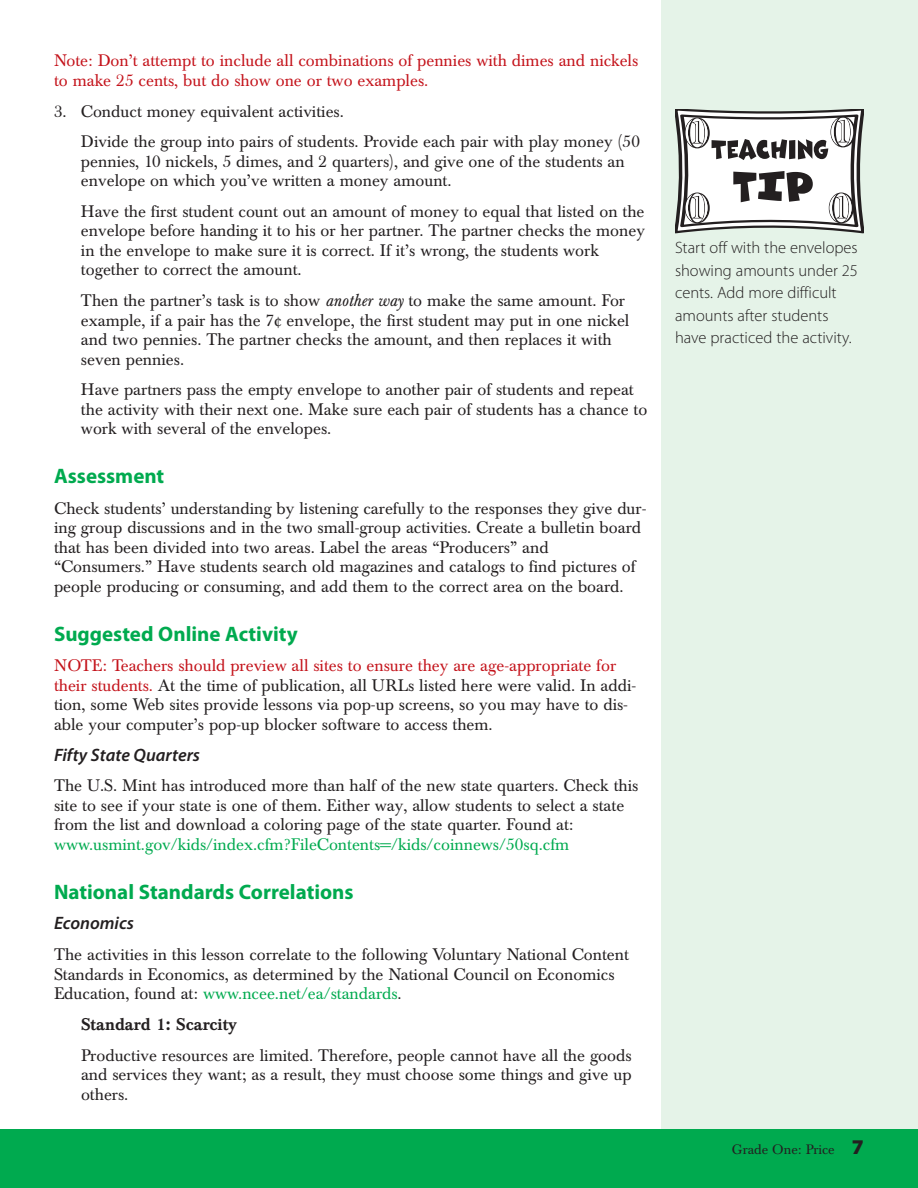
<style>
.page{position:relative;width:918px;height:1188px;background:#fff}
.page>*{position:absolute;margin:0;border:0;box-sizing:border-box;transform-origin:0 0}
.t1{font:700 21px "Myriad Pro";color:#00aa4f}
.t2{font:italic 600 18px "Myriad Pro";color:#231f20}
.t3{font:16.5px/19.5px "Baskerville BE";color:#231f20}
.t4{font:300 16.5px/22.5px "Myriad Pro";color:#231f20}
.t5{font:16.5px/19.5px "Baskerville BE";color:#c4131b}
.t6{font:16.5px "Baskerville BE";color:#00aa4f}
.t7{font:500 16.5px "Baskerville BE";color:#231f20}
.t8{font:13.5px "Baskerville BE";color:#231f20}
.s1{font-style:italic}
.s2{color:#c4131b}
.s3{color:#00aa4f}
.s4{font-family:"Myriad Pro";font-weight:900;font-size:21px}
</style>
<div class="page">
<div style="left:662px;top:0;width:256px;height:1188px;background:#e5f3e8"></div>
<div style="left:0;top:1130px;width:918px;height:58px;background:#00aa4f"></div>
<svg style="left:675px;top:110px;width:189px;height:123px;background:#bdbdbc"></svg>
<p class="t5" style="left:54px;top:53px;width:586px">Note: Don’t attempt to include all combinations of pennies with dimes and nickels to make 25 cents, but do show one or two examples.</p>
<p class="t3" style="left:81px;top:97px;width:560px;line-height:30.8px;text-indent:-27px">3. Conduct money equivalent activities.<br>Divide the group into pairs of students. Provide each pair with play money (50</p>
<p class="t3" style="left:81px;top:153px;width:545px">pennies, 10 nickels, 5 dimes, and 2 quarters), and give one of the students an envelope on which you’ve written a money amount.</p>
<p class="t3" style="left:81px;top:203px;width:566px">Have the first student count out an amount of money to equal that listed on the envelope before handing it to his or her partner. The partner checks the money in the envelope to make sure it is correct. If it’s wrong, the students work together to correct the amount.</p>
<p class="t3" style="left:81px;top:293px;width:550px">Then the partner’s task is to show <span class="s1">another way</span> to make the same amount. For example, if a pair has the 7¢ envelope, the first student may put in one nickel and two pennies. The partner checks the amount, and then replaces it with seven pennies.</p>
<p class="t3" style="left:81px;top:382px;width:568px">Have partners pass the empty envelope to another pair of students and repeat the activity with their next one. Make sure each pair of students has a chance to work with several of the envelopes.</p>
<p class="t1" style="left:54px;top:468px;width:112px">Assessment</p>
<p class="t3" style="left:54px;top:500px;width:594px">Check students’ understanding by listening carefully to the responses they give dur&shy;ing group discussions and in the two small-group activities. Create a bulletin board that has been divided into two areas. Label the areas “Producers” and “Consumers.” Have students search old magazines and catalogs to find pictures of people producing or consuming, and add them to the correct area on the board.</p>
<p class="t1" style="left:54px;top:626px;width:245px">Suggested Online Activity</p>
<p class="t3" style="left:54px;top:658px;width:584px"><span class="s2">NOTE: Teachers should preview all sites to ensure they are age-appropriate for their students.</span> At the time of publication, all URLs listed here were valid. In addi&shy;tion, some Web sites provide lessons via pop-up screens, so you may have to dis&shy;able your computer’s pop-up blocker software to access them.</p>
<p class="t2" style="left:54px;top:748px;width:148px">Fifty State Quarters</p>
<p class="t3" style="left:54px;top:778px;width:586px">The U.S. Mint has introduced more than half of the new state quarters. Check this site to see if your state is one of them. Either way, allow students to select a state from the list and download a coloring page of the state quarter. Found at:</p>
<p class="t6" style="left:54px;top:838px;width:517px">www.usmint.gov/kids/index.cfm?FileContents=/kids/coinnews/50sq.cfm</p>
<p class="t1" style="left:54px;top:884px;width:301px">National Standards Correlations</p>
<p class="t2" style="left:54px;top:917px;width:82px">Economics</p>
<p class="t3" style="left:54px;top:947px;width:576px">The activities in this lesson correlate to the following Voluntary National Content<br>Standards in Economics, as determined by the National Council on Economics<br>Education, found at: <span class="s3">www.ncee.net/ea/standards</span>.</p>
<p class="t7" style="left:81px;top:1018px;width:158px">Standard 1: Scarcity</p>
<p class="t3" style="left:81px;top:1047px;width:552px;text-align:justify">Productive resources are limited. Therefore, people cannot have all the goods and services they want; as a result, they must choose some things and give up others.</p>
<p class="t4" style="left:675px;top:238px;width:185px">Start off with the envelopes showing amounts under 25 cents. Add more difficult amounts after students have practiced the activity.</p>
<p class="t8" style="left:732px;top:1144px;width:134px">Grade One: Price <span class="s4">7</span></p>
</div>
